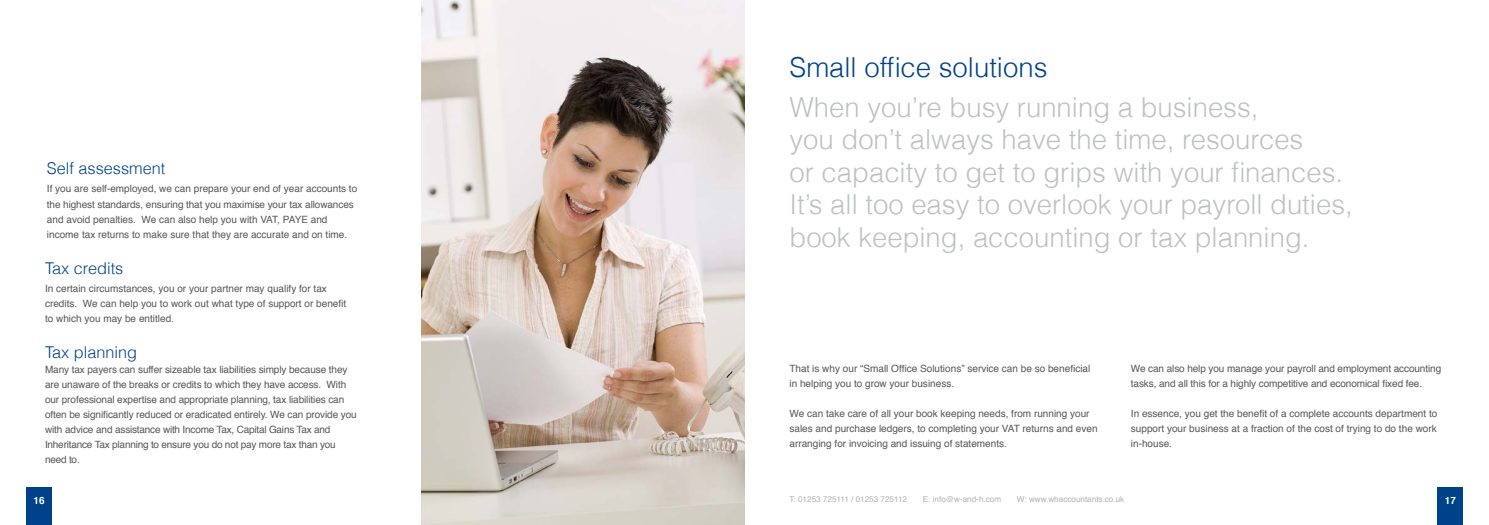
<style>
.page{position:relative;width:1489px;height:525px;background:#fff}
.page>*{position:absolute;margin:0;border:0;box-sizing:border-box;transform-origin:0 0}
.t1{font:300 27.5px/32.5px "Helvetica";color:#bec1c2}
.t2{font:300 27.5px "Helvetica";color:#004289}
.t3{font:300 16.25px "Helvetica";color:#004289}
.t4{font:10px/15px "Helvetica";letter-spacing:-.005em;color:#575756}
.t5{font:700 10px "Helvetica";color:#fff}
.t6{font:8.12px "Helvetica";color:#b3b2b2}
</style>
<div class="page">
<img style="left:422px;top:0;width:322px;height:524px">
<div style="left:1436px;top:487px;width:26px;height:37px;background:#004289"></div>
<div style="left:26px;top:487px;width:26px;height:37px;background:#004289"></div>
<h2 class="t3" style="left:47px;top:158px;width:120px">Self assessment</h2>
<p class="t4" style="left:47px;top:182px;width:312px">If you are self-employed, we can prepare your end of year accounts to the highest standards, ensuring that you maximise your tax allowances and avoid penalties. We can also help you with VAT, PAYE and income tax returns to make sure that they are accurate and on time.</p>
<h2 class="t3" style="left:45px;top:257px;width:80px">Tax credits</h2>
<p class="t4" style="left:45px;top:281px;width:303px">In certain circumstances, you or your partner may qualify for tax credits. We can help you to work out what type of support or benefit to which you may be entitled.</p>
<h2 class="t3" style="left:45px;top:342px;width:94px">Tax planning</h2>
<p class="t4" style="left:45px;top:362px;width:313px">Many tax payers can suffer sizeable tax liabilities simply because they are unaware of the breaks or credits to which they have access. With our professional expertise and appropriate planning, tax liabilities can often be significantly reduced or eradicated entirely. We can provide you with advice and assistance with Income Tax, Capital Gains Tax and Inheritance Tax planning to ensure you do not pay more tax than you need to.</p>
<p class="t5" style="left:34px;top:492px;width:13px">16</p>
<h1 class="t2" style="left:789px;top:50px;width:259px">Small office solutions</h1>
<h1 class="t1" style="left:789px;top:90px;width:564px">When you’re busy running a business,<br>you don’t always have the time, resources<br>or capacity to get to grips with your finances.<br>It’s all too easy to overlook your payroll duties, book keeping, accounting or tax planning.</h1>
<p class="t4" style="left:789px;top:361px;width:302px">That is why our “Small Office Solutions” service can be so beneficial in helping you to grow your business.</p>
<p class="t4" style="left:789px;top:406px;width:309px">We can take care of all your book keeping needs, from running your sales and purchase ledgers, to completing your VAT returns and even arranging for invoicing and issuing of statements.</p>
<p class="t4" style="left:1130px;top:361px;width:312px">We can also help you manage your payroll and employment accounting tasks, and all this for a highly competitive and economical fixed fee.</p>
<p class="t4" style="left:1130px;top:406px;width:308px;text-align:justify">In essence, you get the benefit of a complete accounts department to support your business at a fraction of the cost of trying to do the work in-house.</p>
<p class="t6" style="left:789px;top:492px;width:119px">T: 01253 725111 / 01253 725112</p>
<p class="t6" style="left:922px;top:492px;width:80px">E: info@w-and-h.com</p>
<p class="t6" style="left:1016px;top:492px;width:109px">W: www.whaccountants.co.uk</p>
<p class="t5" style="left:1444px;top:492px;width:13px">17</p>
</div>
